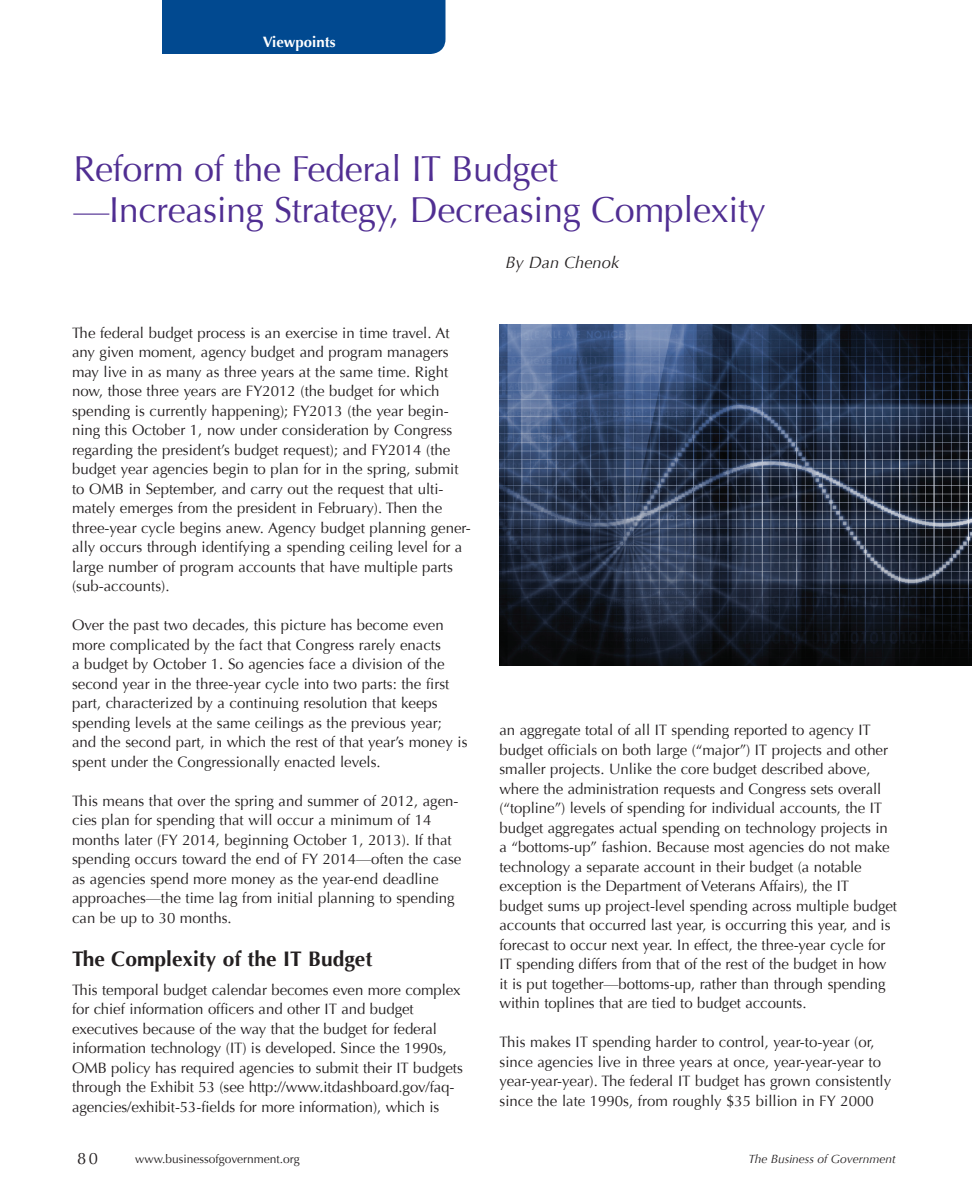
<style>
.page{position:relative;width:972px;height:1188px;background:#fff}
.page>*{position:absolute;margin:0;border:0;box-sizing:border-box;transform-origin:0 0}
.Story_Header{font:36px/40.5px "Optima";letter-spacing:-.01em;color:#502e92}
.Heading_1a{font:700 21px "Optima";color:#231f20}
.Report_Author{font:italic 16.5px "Optima";color:#231f20}
.t1{font:16.5px "Optima";color:#231f20}
.Body_Text{font:15px/19.5px "Optima";color:#231f20}
.Body_Text_Before_Bul{font:15px/19.5px "Optima";color:#231f20}
.TOC_Text{font:700 15px "Optima";color:#fff}
.t2{font:12px "Optima";color:#231f20}
.t3{font:italic 12px "Optima";color:#231f20}
</style>
<div class="page">
<div style="left:162px;top:0;width:284px;height:54px;background:#014990"></div>
<img style="left:500px;top:324px;width:472px;height:341px">
<p class="TOC_Text" style="left:263px;top:33px;width:74px">Viewpoints</p>
<p class="Story_Header" style="left:74px;top:149px;width:694px">Reform of the Federal IT Budget<br>—Increasing Strategy, Decreasing Complexity</p>
<p class="Report_Author" style="left:506px;top:253px;width:115px">By Dan Chenok</p>
<p class="Body_Text" style="left:72px;top:323px;width:400px">The federal budget process is an exercise in time travel. At any given moment, agency budget and program managers may live in as many as three years at the same time. Right now, those three years are FY2012 (the budget for which spending is currently happening); FY2013 (the year begin&shy;ning this October 1, now under consideration by Congress regarding the president’s budget request); and FY2014 (the budget year agencies begin to plan for in the spring, submit to OMB in September, and carry out the request that ulti&shy;mately emerges from the president in February). Then the three-year cycle begins anew. Agency budget planning gener&shy;ally occurs through identifying a spending ceiling level for a large number of program accounts that have multiple parts (sub-accounts).</p>
<p class="Body_Text" style="left:72px;top:616px;width:397px">Over the past two decades, this picture has become even more complicated by the fact that Congress rarely enacts<br>a budget by October 1. So agencies face a division of the second year in the three-year cycle into two parts: the first part, characterized by a continuing resolution that keeps spending levels at the same ceilings as the previous year; and the second part, in which the rest of that year’s money is spent under the Congressionally enacted levels.</p>
<p class="Body_Text" style="left:72px;top:791px;width:391px">This means that over the spring and summer of 2012, agen&shy;cies plan for spending that will occur a minimum of 14 months later (FY 2014, beginning October 1, 2013). If that spending occurs toward the end of FY 2014—often the case as agencies spend more money as the year-end deadline approaches—the time lag from initial planning to spending can be up to 30 months.</p>
<p class="Heading_1a" style="left:72px;top:947px;width:302px">The Complexity of the IT Budget</p>
<p class="Body_Text" style="left:72px;top:980px;width:392px">This temporal budget calendar becomes even more complex for chief information officers and other IT and budget executives because of the way that the budget for federal information technology (IT) is developed. Since the 1990s, OMB policy has required agencies to submit their IT budgets through the Exhibit 53 (see http://www.itdashboard.gov/faq&shy;agencies/exhibit-53-fields for more information), which is</p>
<p class="Body_Text" style="left:500px;top:720px;width:399px">an aggregate total of all IT spending reported to agency IT budget officials on both large (“major”) IT projects and other smaller projects. Unlike the core budget described above, where the administration requests and Congress sets overall (“topline”) levels of spending for individual accounts, the IT budget aggregates actual spending on technology projects in a “bottoms-up” fashion. Because most agencies do not make technology a separate account in their budget (a notable exception is the Department of Veterans Affairs), the IT<br>budget sums up project-level spending across multiple budget accounts that occurred last year, is occurring this year, and is forecast to occur next year. In effect, the three-year cycle for IT spending differs from that of the rest of the budget in how it is put together—bottoms-up, rather than through spending within toplines that are tied to budget accounts.</p>
<p class="Body_Text_Before_Bul" style="left:500px;top:1032px;width:393px">This makes IT spending harder to control, year-to-year (or, since agencies live in three years at once, year-year-year to year-year-year). The federal IT budget has grown consistently since the late 1990s, from roughly $35 billion in FY 2000</p>
<p class="t1" style="left:77px;top:1149px;width:22px">80</p>
<p class="t2" style="left:135px;top:1152px;width:166px">www.businessofgovernment.org</p>
<p class="t3" style="left:749px;top:1152px;width:149px">The Business of Government</p>
</div>
